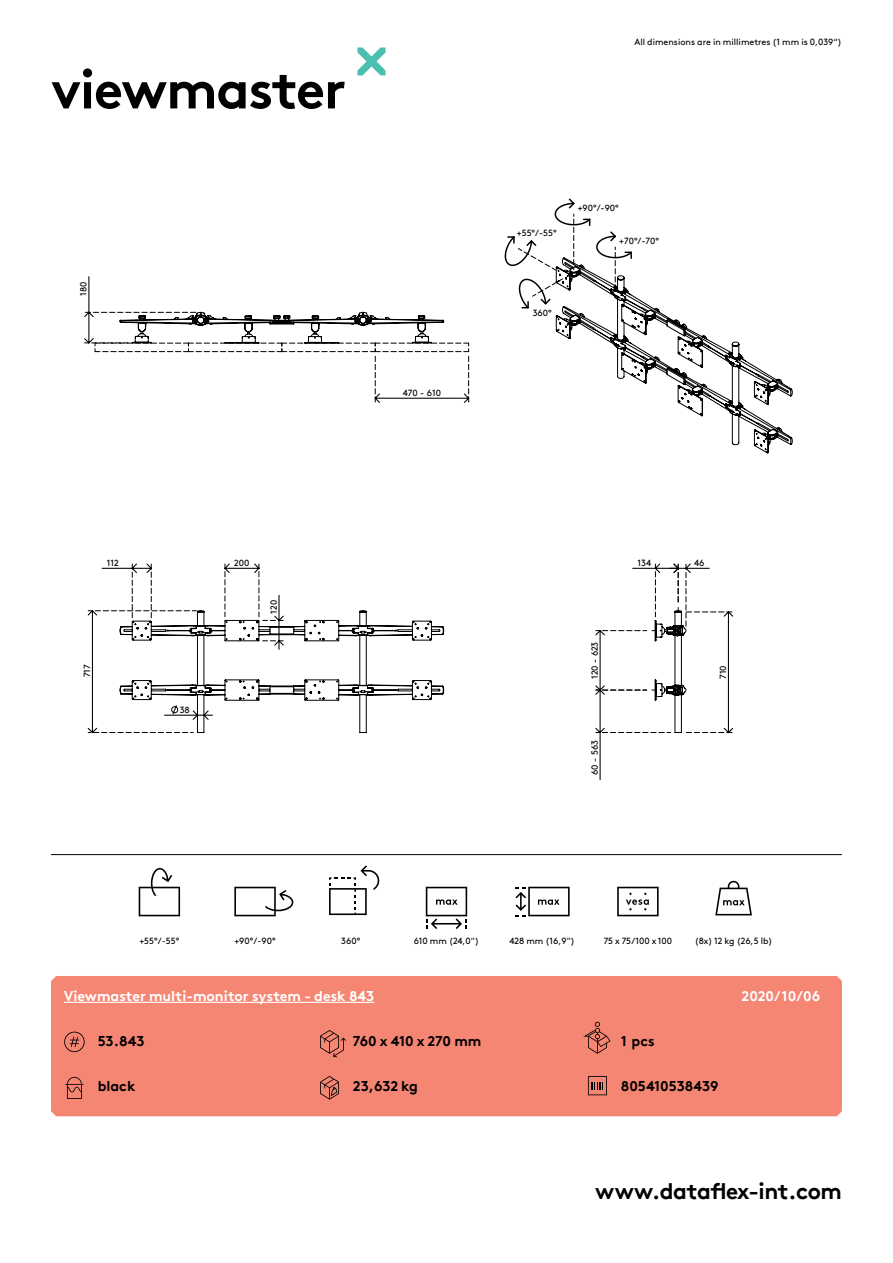
<style>
.page{position:relative;width:893px;height:1263px;background:#fff}
.page>*{position:absolute;margin:0;border:0;box-sizing:border-box;transform-origin:0 0}
.hoofdstuk{font:700 54px "Brown Pro TT";letter-spacing:-.02em;color:#000}
.t1{font:700 22.5px "Brown Pro TT";letter-spacing:-.02em;color:#000}
.specificaties{font:700 14.25px "Brown Pro TT";color:#000}
.t2{font:700 14.25px "Brown Pro TT";color:#fff}
.t3{font:9px "Brown";color:#000}
.t4{font:9px "Brown Pro TT Regular Alt";color:#000}
</style>
<div class="page">
<svg style="left:357px;top:47px;width:28px;height:28px"></svg>
<hr style="left:51px;top:854px;width:791px;height:1px;background:#000">
<svg style="left:139px;top:868px;width:41px;height:48px"></svg>
<svg style="left:234px;top:887px;width:59px;height:29px"></svg>
<svg style="left:329px;top:865px;width:50px;height:50px"></svg>
<svg style="left:426px;top:887px;width:41px;height:42px"></svg>
<svg style="left:515px;top:887px;width:55px;height:29px"></svg>
<svg style="left:617px;top:887px;width:42px;height:29px"></svg>
<svg style="left:715px;top:881px;width:37px;height:34px"></svg>
<div style="left:51px;top:976px;width:791px;height:140px;background:#f58674"></div>
<svg style="left:504px;top:198px;width:128px;height:111px"></svg>
<svg style="left:87px;top:563px;width:357px;height:170px"></svg>
<svg style="left:84px;top:276px;width:385px;height:126px"></svg>
<svg style="left:555px;top:257px;width:238px;height:197px"></svg>
<svg style="left:595px;top:563px;width:139px;height:217px"></svg>
<svg style="left:64px;top:1032px;width:21px;height:20px"></svg>
<svg style="left:65px;top:1077px;width:18px;height:22px"></svg>
<svg style="left:320px;top:1030px;width:26px;height:27px"></svg>
<svg style="left:583px;top:1022px;width:27px;height:32px"></svg>
<svg style="left:320px;top:1076px;width:19px;height:24px"></svg>
<svg style="left:588px;top:1076px;width:19px;height:19px"></svg>
<hr style="left:64px;top:1002px;width:310px;height:1px;background:#fff">
<p class="hoofdstuk" style="left:51px;top:46px;width:297px">viewmaster</p>
<p class="t4" style="left:77px;top:296px;width:16px;rotate:-90deg">180</p>
<p class="t4" style="left:107px;top:556px;width:13px">112</p>
<p class="t4" style="left:234px;top:556px;width:17px">200</p>
<p class="t4" style="left:80px;top:677px;width:14px;rotate:-90deg">717</p>
<p class="t4" style="left:180px;top:703px;width:12px">38</p>
<p class="t4" style="left:267px;top:614px;width:15px;rotate:-90deg">120</p>
<p class="t4" style="left:403px;top:386px;width:40px">470 - 610</p>
<p class="t3" style="left:634px;top:35px;width:209px">All dimensions are in millimetres (1 mm is 0,039“)</p>
<p class="t4" style="left:517px;top:226px;width:41px">+55°/-55°</p>
<p class="t4" style="left:578px;top:201px;width:43px">+90°/-90°</p>
<p class="t4" style="left:619px;top:234px;width:42px">+70°/-70°</p>
<p class="t4" style="left:533px;top:306px;width:21px">360°</p>
<p class="t4" style="left:588px;top:679px;width:39px;rotate:-90deg">120 - 623</p>
<p class="t4" style="left:588px;top:775px;width:36px;rotate:-90deg">60 - 563</p>
<p class="t4" style="left:637px;top:556px;width:15px">134</p>
<p class="t4" style="left:694px;top:556px;width:12px">46</p>
<p class="t4" style="left:716px;top:679px;width:15px;rotate:-90deg">710</p>
<p class="t3" style="left:139px;top:934px;width:41px">+55°/-55°</p>
<p class="t3" style="left:234px;top:934px;width:43px">+90°/-90°</p>
<p class="t3" style="left:341px;top:934px;width:21px">360°</p>
<p class="t3" style="left:414px;top:934px;width:67px">610 mm (24,0")</p>
<p class="t3" style="left:509px;top:934px;width:67px">428 mm (16,9")</p>
<p class="t3" style="left:604px;top:934px;width:70px">75 x 75/100 x 100</p>
<p class="t3" style="left:695px;top:934px;width:79px">(8x) 12 kg (26,5 lb)</p>
<h3 class="t2" style="left:64px;top:985px;width:312px">Viewmaster multi-monitor system - desk 843</h3>
<h3 class="t2" style="left:742px;top:985px;width:80px">2020/10/06</h3>
<h3 class="specificaties" style="left:98px;top:1029px;width:48px">53.843</h3>
<p class="specificaties" style="left:98px;top:1074px;width:39px">black</p>
<p class="specificaties" style="left:353px;top:1029px;width:130px">760 x 410 x 270 mm</p>
<p class="specificaties" style="left:621px;top:1029px;width:35px">1 pcs</p>
<p class="specificaties" style="left:353px;top:1074px;width:67px">23,632 kg</p>
<h3 class="specificaties" style="left:621px;top:1074px;width:99px">805410538439</h3>
<h2 class="t1" style="left:595px;top:1173px;width:248px">www.dataflex-int.com</h2>
</div>
